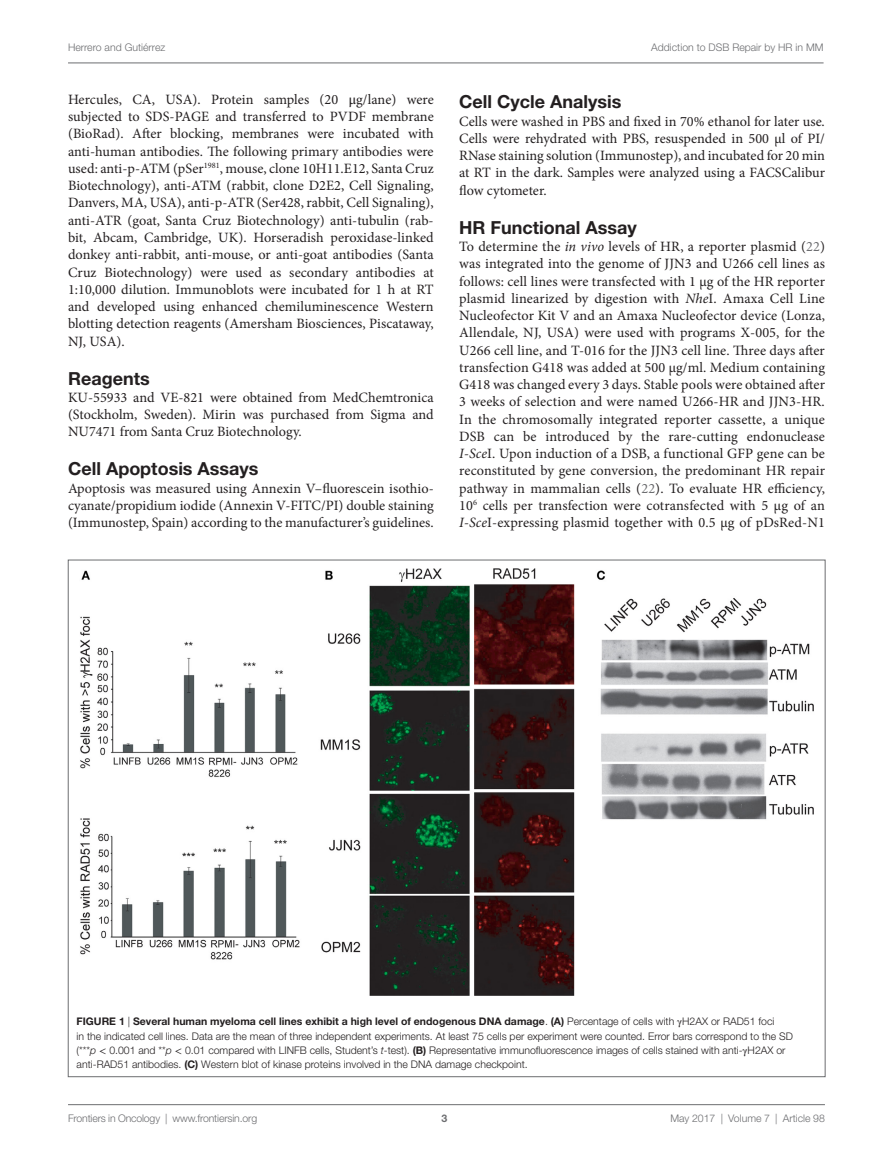
<style>
.page{position:relative;width:893px;height:1170px;background:#fff}
.page>*{position:absolute;margin:0;border:0;box-sizing:border-box;transform-origin:0 0}
.t1{font:700 18px "Helvetica Neue LT Std";color:#231f20}
.t2{font:14.25px/17.2px "Minion Pro";color:#231f20;text-align:justify}
.t3{font:300 10.5px/14.2px "Helvetica Neue LT Std";color:#231f20}
.t4{font:300 10.5px "Helvetica Neue LT Std";color:#6c6d70}
.t5{font:700 10.5px "Helvetica Neue LT Std";color:#6c6d70}
.s1{font-family:"STIX General"}
.s2{font-style:italic}
.s3{color:#6c6d70}
.s4{font-weight:700}
.s5{font-family:"STIX General";font-weight:400}
</style>
<div class="page">
<img style="left:80px;top:568px;width:734px;height:427px">
<hr style="left:68px;top:1104px;width:757px;height:1px;background:#6c6d70">
<hr style="left:68px;top:63px;width:755px;height:1px;background:#6c6d70">
<p class="t4" style="left:68px;top:41px;width:99px">Herrero and Gutiérrez</p>
<p class="t4" style="left:651px;top:41px;width:174px">Addiction to DSB Repair by HR in MM</p>
<p class="t2" style="left:68px;top:91px;width:367px">Hercules, CA, USA). Protein samples (20 <span class="s1">μ</span>g/lane) were subjected to SDS-PAGE and transferred to PVDF membrane (BioRad). After blocking, membranes were incubated with anti-human antibodies. The following primary antibodies were used: anti-p-ATM (pSer<sup>1981</sup>, mouse, clone 10H11.E12, Santa Cruz Biotechnology), anti-ATM (rabbit, clone D2E2, Cell Signaling, Danvers, MA, USA), anti-p-ATR (Ser428, rabbit, Cell Signaling), anti-ATR (goat, Santa Cruz Biotechnology) anti-tubulin (rab&shy;bit, Abcam, Cambridge, UK). Horseradish peroxidase-linked donkey anti-rabbit, anti-mouse, or anti-goat antibodies (Santa Cruz Biotechnology) were used as secondary antibodies at 1:10,000 dilution. Immunoblots were incubated for 1 h at RT and developed using enhanced chemiluminescence Western blotting detection reagents (Amersham Biosciences, Piscataway, NJ, USA).</p>
<p class="t1" style="left:68px;top:367px;width:83px">Reagents</p>
<p class="t2" style="left:68px;top:388px;width:367px">KU-55933 and VE-821 were obtained from MedChemtronica (Stockholm, Sweden). Mirin was purchased from Sigma and NU7471 from Santa Cruz Biotechnology.</p>
<p class="t1" style="left:68px;top:458px;width:192px">Cell Apoptosis Assays</p>
<p class="t2" style="left:68px;top:479px;width:367px">Apoptosis was measured using Annexin V–fluorescein isothio&shy;cyanate/propidium iodide (Annexin V-FITC/PI) double staining (Immunostep, Spain) according to the manufacturer’s guidelines.</p>
<p class="t1" style="left:459px;top:91px;width:164px">Cell Cycle Analysis</p>
<p class="t2" style="left:459px;top:112px;width:367px">Cells were washed in PBS and fixed in 70% ethanol for later use.<br>Cells were rehydrated with PBS, resuspended in 500 µl of PI/ RNase staining solution (Immunostep), and incubated for 20 min at RT in the dark. Samples were analyzed using a FACSCalibur flow cytometer.</p>
<p class="t1" style="left:459px;top:216px;width:179px">HR Functional Assay</p>
<p class="t2" style="left:459px;top:238px;width:367px">To determine the <span class="s2">in vivo</span> levels of HR, a reporter plasmid (<span class="s3">22</span>) was integrated into the genome of JJN3 and U266 cell lines as follows: cell lines were transfected with 1 µg of the HR reporter plasmid linearized by digestion with <span class="s2">Nhe</span>I. Amaxa Cell Line Nucleofector Kit V and an Amaxa Nucleofector device (Lonza, Allendale, NJ, USA) were used with programs X-005, for the U266 cell line, and T-016 for the JJN3 cell line. Three days after transfection G418 was added at 500 µg/ml. Medium containing G418 was changed every 3 days. Stable pools were obtained after 3 weeks of selection and were named U266-HR and JJN3-HR.<br>In the chromosomally integrated reporter cassette, a unique DSB can be introduced by the rare-cutting endonuclease <span class="s2">I-Sce</span>I. Upon induction of a DSB, a functional GFP gene can be reconstituted by gene conversion, the predominant HR repair pathway in mammalian cells (<span class="s3">22</span>). To evaluate HR efficiency, 10<sup>6</sup> cells per transfection were cotransfected with 5 µg of an <span class="s2">I-Sce</span>I-expressing plasmid together with 0.5 µg of pDsRed-N1</p>
<p class="t3" style="left:77px;top:1014px;width:718px"><span class="s4">Figure 1</span> | <span class="s4">Several human myeloma cell lines exhibit a high level of endogenous DNA damage</span>. <span class="s4">(A)</span> Percentage of cells with <span class="s5">γ</span>H2AX or RAD51 foci<br>in the indicated cell lines. Data are the mean of three independent experiments. At least 75 cells per experiment were counted. Error bars correspond to the SD (***<span class="s2">p</span> <span class="s5">&lt;</span> 0.001 and **<span class="s2">p</span> <span class="s5">&lt;</span> 0.01 compared with LINFB cells, Student’s <span class="s2">t</span>-test). <span class="s4">(B)</span> Representative immunofluorescence images of cells stained with anti-<span class="s5">γ</span>H2AX or anti-RAD51 antibodies. <span class="s4">(C)</span> Western blot of kinase proteins involved in the DNA damage checkpoint.</p>
<p class="t4" style="left:68px;top:1111px;width:191px">Frontiers in Oncology | www.frontiersin.org</p>
<p class="t4" style="left:670px;top:1111px;width:156px">May 2017 | Volume 7 | Article 98</p>
<p class="t5" style="left:441px;top:1111px;width:7px">3</p>
</div>
